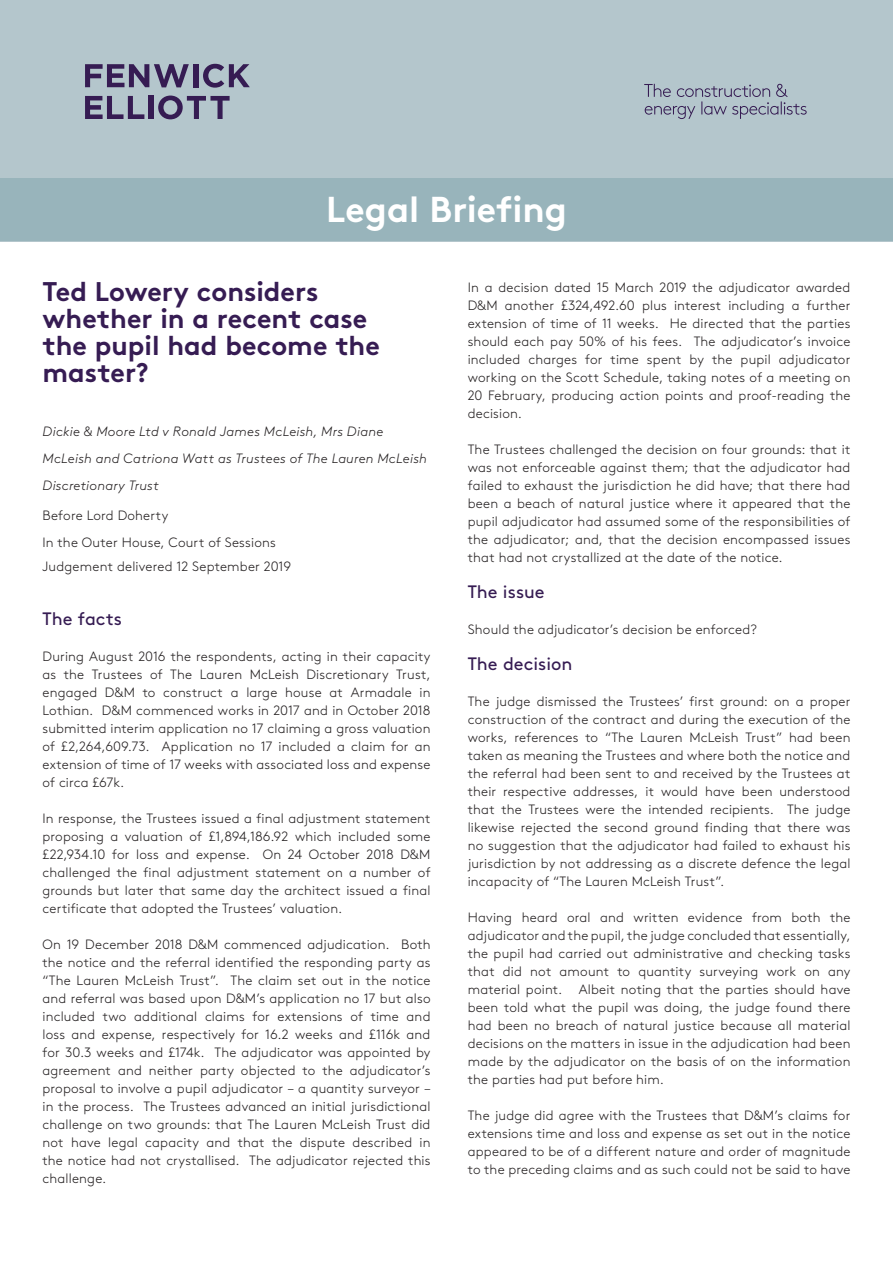
<style>
.page{position:relative;width:893px;height:1263px;background:#fff}
.page>*{position:absolute;margin:0;border:0;box-sizing:border-box;transform-origin:0 0}
._9_12pt_Brown_Light{font:700 36px "Brown";color:#fff}
._14_16pt_Brown_Bold{font:700 27px/27px "Brown";color:#361c53}
._9_12pt_Brown_Light-2{font:18px "Brown";color:#361c53}
._9_12pt_Brown_Light-3{font:300 13.5px/18px "Brown";letter-spacing:.015em;color:#231f20;text-align:justify}
._14_16pt_Brown_Bold-2{font:italic 300 13.5px/27px "Brown";letter-spacing:.015em;color:#231f20}
</style>
<div class="page">
<div style="left:0;top:0;width:893px;height:242px;background:#b4c6cc"></div>
<svg style="left:644px;top:84px;width:163px;height:35px"></svg>
<svg style="left:85px;top:64px;width:104px;height:23px"></svg>
<div style="left:193px;top:64px;width:5px;height:23px;background:#361c53"></div>
<svg style="left:203px;top:64px;width:47px;height:24px"></svg>
<svg style="left:85px;top:96px;width:59px;height:23px"></svg>
<div style="left:149px;top:96px;width:5px;height:23px;background:#361c53"></div>
<svg style="left:158px;top:96px;width:72px;height:23px"></svg>
<div style="left:0;top:179px;width:893px;height:62px;background:#98b4bb"></div>
<p class="_9_12pt_Brown_Light" style="left:326px;top:180px;width:242px">Legal Briefing</p>
<p class="_14_16pt_Brown_Bold" style="left:43px;top:275px;width:339px">Ted Lowery considers whether in a recent case the pupil had become the master?</p>
<p class="_14_16pt_Brown_Bold-2" style="left:43px;top:417px;width:386px">Dickie &amp; Moore Ltd v Ronald James McLeish, Mrs Diane<br>McLeish and Catriona Watt as Trustees of The Lauren McLeish<br>Discretionary Trust</p>
<p class="_9_12pt_Brown_Light-3" style="left:43px;top:505px;width:127px">Before Lord Doherty</p>
<p class="_9_12pt_Brown_Light-3" style="left:43px;top:532px;width:235px">In the Outer House, Court of Sessions</p>
<p class="_9_12pt_Brown_Light-3" style="left:43px;top:556px;width:250px">Judgement delivered 12 September 2019</p>
<p class="_9_12pt_Brown_Light-2" style="left:43px;top:605px;width:81px">The facts</p>
<p class="_9_12pt_Brown_Light-3" style="left:43px;top:646px;width:390px">During August 2016 the respondents, acting in their capacity as the Trustees of The Lauren McLeish Discretionary Trust, engaged D&amp;M to construct a large house at Armadale in Lothian. D&amp;M commenced works in 2017 and in October 2018 submitted interim application no 17 claiming a gross valuation of £2,264,609.73. Application no 17 included a claim for an extension of time of 17 weeks with associated loss and expense of circa £67k.</p>
<p class="_9_12pt_Brown_Light-3" style="left:43px;top:808px;width:390px">In response, the Trustees issued a final adjustment statement proposing a valuation of £1,894,186.92 which included some £22,934.10 for loss and expense. On 24 October 2018 D&amp;M challenged the final adjustment statement on a number of grounds but later that same day the architect issued a final certificate that adopted the Trustees’ valuation.</p>
<p class="_9_12pt_Brown_Light-3" style="left:43px;top:934px;width:390px">On 19 December 2018 D&amp;M commenced adjudication. Both the notice and the referral identified the responding party as “The Lauren McLeish Trust”. The claim set out in the notice and referral was based upon D&amp;M’s application no 17 but also included two additional claims for extensions of time and loss and expense, respectively for 16.2 weeks and £116k and for 30.3 weeks and £174k. The adjudicator was appointed by agreement and neither party objected to the adjudicator’s proposal to involve a pupil adjudicator – a quantity surveyor – in the process. The Trustees advanced an initial jurisdictional challenge on two grounds: that The Lauren McLeish Trust did not have legal capacity and that the dispute described in the notice had not crystallised. The adjudicator rejected this challenge.</p>
<p class="_9_12pt_Brown_Light-3" style="left:468px;top:277px;width:384px">In a decision dated 15 March 2019 the adjudicator awarded D&amp;M another £324,492.60 plus interest including a further extension of time of 11 weeks. He directed that the parties should each pay 50% of his fees. The adjudicator’s invoice included charges for time spent by the pupil adjudicator working on the Scott Schedule, taking notes of a meeting on 20 February, producing action points and proof-reading the decision.</p>
<p class="_9_12pt_Brown_Light-3" style="left:468px;top:439px;width:384px">The Trustees challenged the decision on four grounds: that it was not enforceable against them; that the adjudicator had failed to exhaust the jurisdiction he did have; that there had been a beach of natural justice where it appeared that the pupil adjudicator had assumed some of the responsibilities of the adjudicator; and, that the decision encompassed issues that had not crystallized at the date of the notice.</p>
<p class="_9_12pt_Brown_Light-2" style="left:468px;top:578px;width:79px">The issue</p>
<p class="_9_12pt_Brown_Light-3" style="left:468px;top:619px;width:291px">Should the adjudicator’s decision be enforced?</p>
<p class="_9_12pt_Brown_Light-2" style="left:468px;top:650px;width:106px">The decision</p>
<p class="_9_12pt_Brown_Light-3" style="left:468px;top:691px;width:384px">The judge dismissed the Trustees’ first ground: on a proper construction of the contract and during the execution of the works, references to “The Lauren McLeish Trust” had been taken as meaning the Trustees and where both the notice and the referral had been sent to and received by the Trustees at their respective addresses, it would have been understood that the Trustees were the intended recipients. The judge likewise rejected the second ground finding that there was no suggestion that the adjudicator had failed to exhaust his jurisdiction by not addressing as a discrete defence the legal incapacity of “The Lauren McLeish Trust”.</p>
<p class="_9_12pt_Brown_Light-3" style="left:468px;top:907px;width:384px">Having heard oral and written evidence from both the adjudicator and the pupil, the judge concluded that essentially, the pupil had carried out administrative and checking tasks that did not amount to quantity surveying work on any material point. Albeit noting that the parties should have been told what the pupil was doing, the judge found there had been no breach of natural justice because all material decisions on the matters in issue in the adjudication had been made by the adjudicator on the basis of on the information the parties had put before him.</p>
<p class="_9_12pt_Brown_Light-3" style="left:468px;top:1105px;width:384px">The judge did agree with the Trustees that D&amp;M’s claims for extensions time and loss and expense as set out in the notice appeared to be of a different nature and order of magnitude to the preceding claims and as such could not be said to have</p>
</div>
